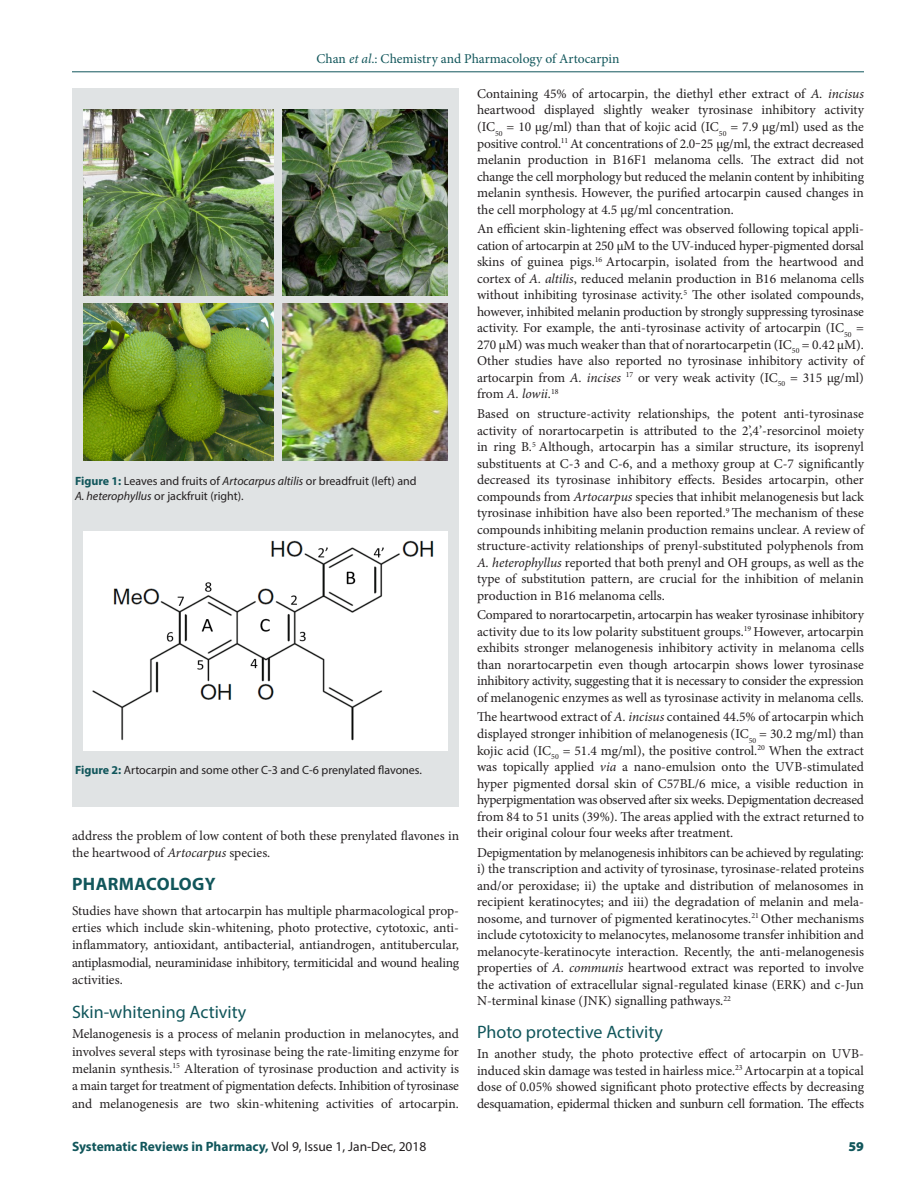
<style>
.page{position:relative;width:918px;height:1188px;background:#fff}
.page>*{position:absolute;margin:0;border:0;box-sizing:border-box;transform-origin:0 0}
._2_HD{font:18px "Myriad Pro";color:#11565b}
._1_HD{font:700 18px "Myriad Pro";letter-spacing:.02em;color:#11565b}
.TXT{font:13.5px/16.5px "Minion Pro";letter-spacing:-.005em;color:#231f20;text-align:justify}
.RRH{font:700 13.5px "Myriad Pro";color:#11565b}
.t1{font:13.5px "Minion Pro";color:#11565b}
.RRH-2{font:900 13.5px "Myriad Pro";color:#11565b}
.FIG_CAP{font:12px/15px "Myriad Pro";color:#231f20}
.s1{font-style:italic}
.s2{font-weight:700;color:#11565b}
.s3{font-weight:400;color:#231f20}
</style>
<div class="page">
<hr style="left:72px;top:72px;width:792px;height:1px;background:#11565b">
<div style="left:72px;top:88px;width:387px;height:719px;background:#e0e3e4"></div>
<img style="left:83px;top:109px;width:190px;height:186px">
<img style="left:83px;top:303px;width:190px;height:157px">
<img style="left:282px;top:303px;width:166px;height:157px">
<img style="left:282px;top:109px;width:166px;height:186px">
<img style="left:83px;top:532px;width:365px;height:218px">
<p class="t1" style="left:317px;top:50px;width:304px">Chan <span class="s1">et al</span>.: Chemistry and Pharmacology of Artocarpin</p>
<p class="FIG_CAP" style="left:75px;top:473px;width:343px"><span class="s2">Figure 1:</span> Leaves and fruits of <span class="s1">Artocarpus altilis</span> or breadfruit (left) and<br><span class="s1">A. heterophyllus</span> or jackfruit (right).</p>
<p class="FIG_CAP" style="left:75px;top:763px;width:349px"><span class="s2">Figure 2:</span> Artocarpin and some other C-3 and C-6 prenylated flavones.</p>
<p class="TXT" style="left:72px;top:827px;width:389px;line-height:17.4px">address the problem of low content of both these prenylated flavones in the heartwood of <span class="s1">Artocarpus</span> species.</p>
<p class="_1_HD" style="left:72px;top:872px;width:145px">PHARMACOLOGY</p>
<p class="TXT" style="left:72px;top:902px;width:389px;line-height:17.4px">Studies have shown that artocarpin has multiple pharmacological prop&shy;erties which include skin-whitening, photo protective, cytotoxic, anti&shy;inflammatory, antioxidant, antibacterial, antiandrogen, antitubercular, antiplasmodial, neuraminidase inhibitory, termiticidal and wound healing activities.</p>
<p class="_2_HD" style="left:72px;top:1001px;width:176px">Skin-whitening Activity</p>
<p class="TXT" style="left:72px;top:1025px;width:389px;line-height:17.4px">Melanogenesis is a process of melanin production in melanocytes, and involves several steps with tyrosinase being the rate-limiting enzyme for melanin synthesis.<sup>15</sup> Alteration of tyrosinase production and activity is a main target for treatment of pigmentation defects. Inhibition of tyrosinase and melanogenesis are two skin-whitening activities of artocarpin.</p>
<p class="TXT" style="left:477px;top:85px;width:389px">Containing 45% of artocarpin, the diethyl ether extract of <span class="s1">A. incisus </span>heartwood displayed slightly weaker tyrosinase inhibitory activity (IC<sub>50</sub> = 10 µg/ml) than that of kojic acid (IC<sub>50</sub> = 7.9 µg/ml) used as the positive control.<sup>11</sup> At concentrations of 2.0‒25 µg/ml, the extract decreased melanin production in B16F1 melanoma cells. The extract did not change the cell morphology but reduced the melanin content by inhibiting melanin synthesis. However, the purified artocarpin caused changes in the cell morphology at 4.5 µg/ml concentration.</p>
<p class="TXT" style="left:477px;top:221px;width:389px">An efficient skin-lightening effect was observed following topical appli&shy;cation of artocarpin at 250 µM to the UV-induced hyper-pigmented dorsal skins of guinea pigs.<sup>16</sup> Artocarpin, isolated from the heartwood and cortex of <span class="s1">A. altilis</span>, reduced melanin production in B16 melanoma cells without inhibiting tyrosinase activity.<sup>5</sup> The other isolated compounds, however, inhibited melanin production by strongly suppressing tyrosinase activity. For example, the anti-tyrosinase activity of artocarpin (IC<sub>50</sub> = 270 µM) was much weaker than that of norartocarpetin (IC<sub>50</sub> = 0.42 µM).<br>Other studies have also reported no tyrosinase inhibitory activity of artocarpin from <span class="s1">A. incises</span> <sup>17</sup> or very weak activity (IC<sub>50</sub> = 315 µg/ml) from <span class="s1">A. lowii</span>.<sup>18</sup></p>
<p class="TXT" style="left:477px;top:405px;width:389px">Based on structure-activity relationships, the potent anti-tyrosinase activity of norartocarpetin is attributed to the 2’,4’-resorcinol moiety in ring B.<sup>5</sup> Although, artocarpin has a similar structure, its isoprenyl substituents at C-3 and C-6, and a methoxy group at C-7 significantly decreased its tyrosinase inhibitory effects. Besides artocarpin, other compounds from <span class="s1">Artocarpus</span> species that inhibit melanogenesis but lack tyrosinase inhibition have also been reported.<sup>9</sup> The mechanism of these compounds inhibiting melanin production remains unclear. A review of structure-activity relationships of prenyl-substituted polyphenols from <span class="s1">A. heterophyllus</span> reported that both prenyl and OH groups, as well as the type of substitution pattern, are crucial for the inhibition of melanin production in B16 melanoma cells.</p>
<p class="TXT" style="left:477px;top:607px;width:389px">Compared to norartocarpetin, artocarpin has weaker tyrosinase inhibitory activity due to its low polarity substituent groups.<sup>19</sup> However, artocarpin exhibits stronger melanogenesis inhibitory activity in melanoma cells than norartocarpetin even though artocarpin shows lower tyrosinase inhibitory activity, suggesting that it is necessary to consider the expression of melanogenic enzymes as well as tyrosinase activity in melanoma cells.</p>
<p class="TXT" style="left:477px;top:709px;width:389px">The heartwood extract of <span class="s1">A. incisus</span> contained 44.5% of artocarpin which displayed stronger inhibition of melanogenesis (IC<sub>50</sub> = 30.2 mg/ml) than kojic acid (IC<sub>50</sub> = 51.4 mg/ml), the positive control.<sup>20</sup> When the extract was topically applied <span class="s1">via</span> a nano-emulsion onto the UVB-stimulated hyper pigmented dorsal skin of C57BL/6 mice, a visible reduction in hyperpigmentation was observed after six weeks. Depigmentation decreased from 84 to 51 units (39%). The areas applied with the extract returned to their original colour four weeks after treatment.</p>
<p class="TXT" style="left:477px;top:844px;width:389px">Depigmentation by melanogenesis inhibitors can be achieved by regulating: i) the transcription and activity of tyrosinase, tyrosinase-related proteins and/or peroxidase; ii) the uptake and distribution of melanosomes in recipient keratinocytes; and iii) the degradation of melanin and mela&shy;nosome, and turnover of pigmented keratinocytes.<sup>21</sup> Other mechanisms include cytotoxicity to melanocytes, melanosome transfer inhibition and melanocyte-keratinocyte interaction. Recently, the anti-melanogenesis properties of <span class="s1">A. communis</span> heartwood extract was reported to involve the activation of extracellular signal-regulated kinase (ERK) and c-Jun N-terminal kinase (JNK) signalling pathways.<sup>22</sup></p>
<p class="_2_HD" style="left:477px;top:1021px;width:188px">Photo protective Activity</p>
<p class="TXT" style="left:477px;top:1046px;width:389px">In another study, the photo protective effect of artocarpin on UVB&shy;induced skin damage was tested in hairless mice.<sup>23</sup> Artocarpin at a topical dose of 0.05% showed significant photo protective effects by decreasing desquamation, epidermal thicken and sunburn cell formation. The effects</p>
<p class="RRH" style="left:72px;top:1137px;width:356px">Systematic Reviews in Pharmacy, <span class="s3">Vol 9, Issue 1, Jan-Dec, 2018</span></p>
<p class="RRH-2" style="left:849px;top:1137px;width:17px">59</p>
</div>
